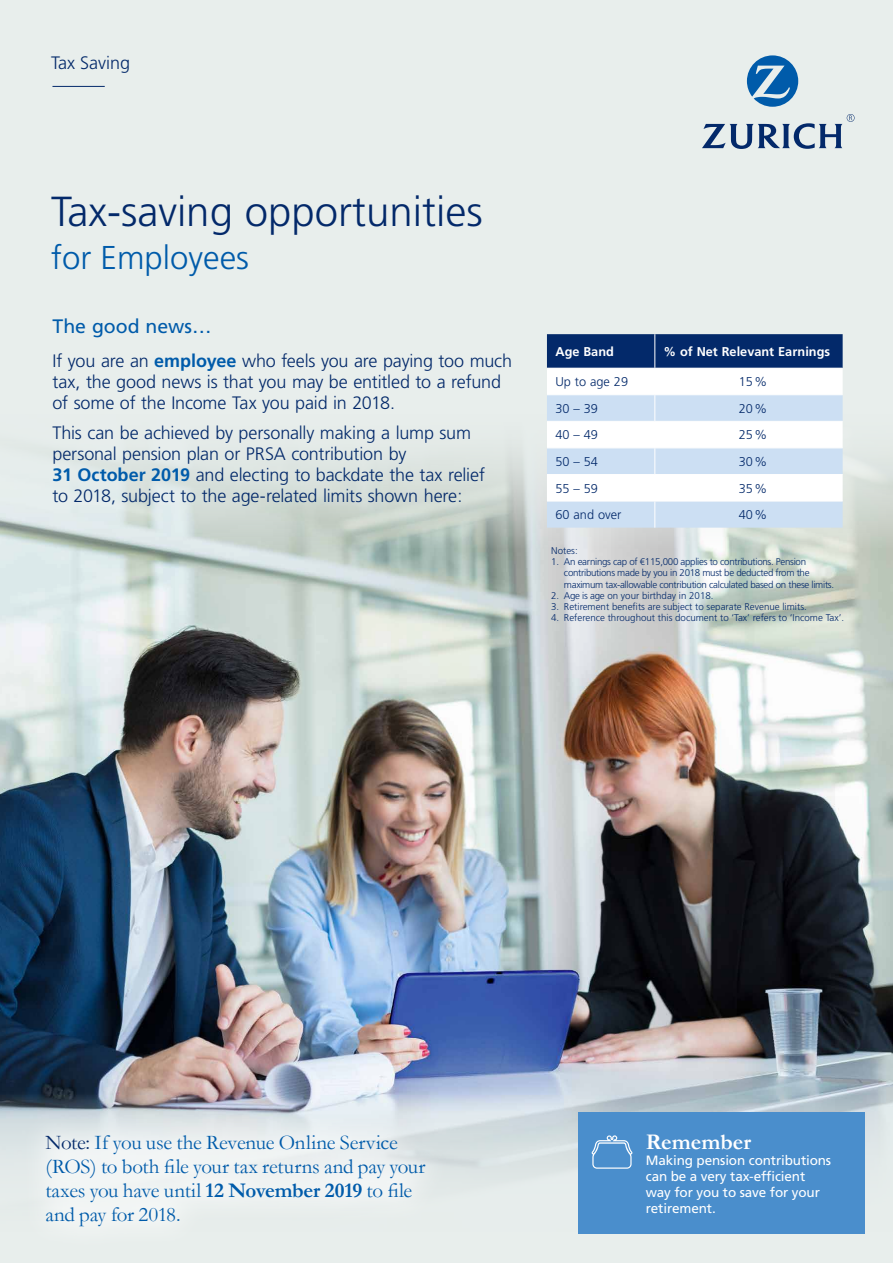
<style>
.page{position:relative;width:893px;height:1263px;background:#e8eeec}
.page>*{position:absolute;margin:0;border:0;box-sizing:border-box;transform-origin:0 0}
.t1{font:300 42px "Frutiger";color:#03296a}
.t2{font:300 33px "Frutiger";color:#005baa}
.t3{font:700 22.5px "Garamond";color:#fff}
.t4{font:21px/24px "Garamond";letter-spacing:-.01em;color:#005baa}
.t5{font:19.5px "Frutiger";color:#005baa}
.t6{font:300 18px/21px "Frutiger";letter-spacing:-.01em;color:#03296a}
.t7{font:13.5px/16.2px "Frutiger";letter-spacing:-.01em;color:#fff}
.t8{font:300 12.75px "Frutiger";color:#03296a}
.t9{font:700 12.75px "Frutiger";color:#fff}
.t10{font:300 9.75px/11.2px "Frutiger";letter-spacing:-.03em;color:#03296a}
.t11{font:300 9.75px "Frutiger";color:#03296a}
.s1{font-weight:700;color:#005baa}
.s2{color:#03296a}
.s3{font-weight:700}
</style>
<div class="page">
<img style="left:0;top:450px;width:893px;height:784px">
<hr style="left:52px;top:86px;width:53px;height:1px;background:#03296a">
<svg style="left:547px;top:334px;width:296px;height:194px;background:#bfcde0"></svg>
<div style="left:579px;top:1112px;width:286px;height:121px;background:#4a8ecc"></div>
<svg style="left:591px;top:1135px;width:42px;height:34px"></svg>
<div style="left:19px;top:1108px;width:433px;height:145px;background:#fff;opacity:.75"></div>
<svg style="left:747px;top:55px;width:51px;height:52px"></svg>
<svg style="left:702px;top:114px;width:152px;height:35px"></svg>
<p class="t6" style="left:51px;top:52px;width:81px">Tax Saving</p>
<h1 class="t1" style="left:51px;top:187px;width:433px">Tax-saving opportunities</h1>
<h2 class="t2" style="left:51px;top:239px;width:199px">for Employees</h2>
<p class="t5" style="left:52px;top:315px;width:161px">The good news…</p>
<p class="t6" style="left:52px;top:350px;width:461px">If you are an <span class="s1">employee</span> who feels you are paying too much tax, the good news is that you may be entitled to a refund of some of the Income Tax you paid in 2018.</p>
<p class="t6" style="left:52px;top:422px;width:434px">This can be achieved by personally making a lump sum personal pension plan or PRSA contribution by<br><span class="s1">31 October 2019</span> and electing to backdate the tax relief to 2018, subject to the age-related limits shown here:</p>
<p class="t9" style="left:555px;top:344px;width:60px">Age Band</p>
<p class="t9" style="left:663px;top:344px;width:168px">% of Net Relevant Earnings</p>
<p class="t8" style="left:555px;top:375px;width:74px">Up to age 29</p>
<p class="t8" style="left:739px;top:375px;width:30px">15%</p>
<p class="t8" style="left:555px;top:401px;width:44px">30 – 39</p>
<p class="t8" style="left:739px;top:401px;width:30px">20%</p>
<p class="t8" style="left:555px;top:428px;width:44px">40 – 49</p>
<p class="t8" style="left:739px;top:428px;width:30px">25%</p>
<p class="t8" style="left:555px;top:454px;width:44px">50 – 54</p>
<p class="t8" style="left:739px;top:454px;width:30px">30%</p>
<p class="t8" style="left:555px;top:481px;width:44px">55 – 59</p>
<p class="t8" style="left:739px;top:481px;width:30px">35%</p>
<p class="t8" style="left:555px;top:507px;width:67px">60 and over</p>
<p class="t8" style="left:739px;top:507px;width:30px">40%</p>
<p class="t10" style="left:551px;top:545px;width:28px">Notes:</p>
<p class="t10" style="left:564px;top:556px;width:272px;text-indent:-13px">1. An earnings cap of €115,000 applies to contributions. Pension contributions made by you in 2018 must be deducted from the maximum tax-allowable contribution calculated based on these limits.</p>
<p class="t11" style="left:551px;top:590px;width:164px">2. Age is age on your birthday in 2018.</p>
<p class="t11" style="left:551px;top:601px;width:257px">3. Retirement benefits are subject to separate Revenue limits.</p>
<p class="t11" style="left:551px;top:612px;width:294px">4. Reference throughout this document to ‘Tax’ refers to ‘Income Tax’.</p>
<p class="t4" style="left:45px;top:1130px;width:382px"><span class="s2">Note:</span> If you use the Revenue Online Service (ROS) to both file your tax returns and pay your taxes you have until <span class="s3">12 November 2019</span> to file and pay for 2018.</p>
<p class="t3" style="left:646px;top:1128px;width:107px">Remember</p>
<p class="t7" style="left:646px;top:1152px;width:187px">Making pension contributions can be a very tax-efficient way for you to save for your retirement.</p>
</div>
